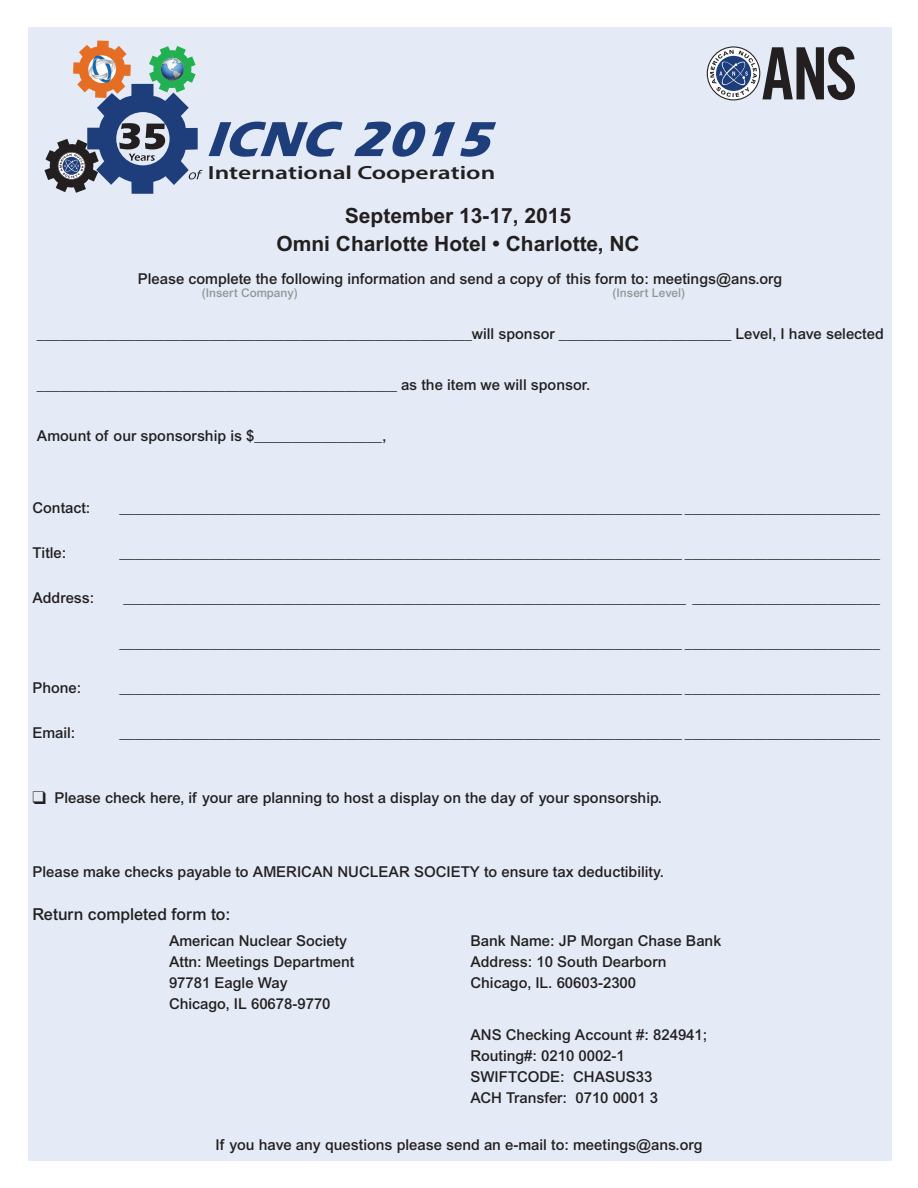
<style>
.page{position:relative;width:918px;height:1188px;background:#fff}
.page>*{position:absolute;margin:0;border:0;box-sizing:border-box;transform-origin:0 0}
.t1{font:700 21px/28.5px "Arial";color:#231f20;text-align:center}
.t2{font:600 19.05px "Myriad Pro";color:#231f20;scale:1.34 1}
.t3{font:500 16.5px "Arial";color:#231f20}
.t4{font:500 15px/21px "Arial";color:#231f20}
.t5{font:500 12px "Arial";color:#939598}
</style>
<div class="page">
<div style="left:28px;top:27px;width:864px;height:1134px;background:#e4ebf6"></div>
<svg style="left:209px;top:122px;width:134px;height:35px"></svg>
<svg style="left:354px;top:122px;width:142px;height:35px"></svg>
<svg style="left:44px;top:40px;width:159px;height:154px"></svg>
<svg style="left:707px;top:46px;width:148px;height:54px"></svg>
<p class="t2" style="left:208px;top:161px;width:216px">International Cooperation</p>
<h1 class="t1" style="left:276px;top:201px;width:365px">September 13-17, 2015<br>Omni Charlotte Hotel • Charlotte, NC</h1>
<p class="t4" style="left:138px;top:268px;width:646px">Please complete the following information and send a copy of this form to: meetings@ans.org</p>
<p class="t5" style="left:202px;top:286px;width:98px">(Insert Company)</p>
<p class="t5" style="left:613px;top:286px;width:74px">(Insert Level)</p>
<p class="t4" style="left:37px;top:323px;width:848px">__________________________________________________________will sponsor _______________________ Level, I have selected</p>
<p class="t4" style="left:37px;top:374px;width:555px">________________________________________________ as the item we will sponsor.</p>
<p class="t4" style="left:37px;top:425px;width:351px">Amount of our sponsorship is $_________________,</p>
<p class="t4" style="left:32px;top:497px;width:60px">Contact:</p>
<p class="t4" style="left:32px;top:542px;width:36px">Title:</p>
<p class="t4" style="left:32px;top:587px;width:64px">Address:</p>
<p class="t4" style="left:32px;top:677px;width:51px">Phone:</p>
<p class="t4" style="left:32px;top:722px;width:45px">Email:</p>
<p class="t4" style="left:119px;top:497px;width:762px">___________________________________________________________________________ __________________________</p>
<p class="t4" style="left:119px;top:542px;width:762px">___________________________________________________________________________ __________________________</p>
<p class="t4" style="left:124px;top:587px;width:758px">___________________________________________________________________________ _________________________</p>
<p class="t4" style="left:119px;top:632px;width:762px">___________________________________________________________________________ __________________________</p>
<p class="t4" style="left:119px;top:677px;width:762px">___________________________________________________________________________ __________________________</p>
<p class="t4" style="left:119px;top:722px;width:762px">___________________________________________________________________________ __________________________</p>
<p class="t4" style="left:32px;top:787px;width:631px">❑ Please check here, if your are planning to host a display on the day of your sponsorship.</p>
<p class="t4" style="left:32px;top:861px;width:633px">Please make checks payable to AMERICAN NUCLEAR SOCIETY to ensure tax deductibility.</p>
<p class="t3" style="left:32px;top:904px;width:200px">Return completed form to:</p>
<p class="t4" style="left:169px;top:930px;width:187px">American Nuclear Society<br>Attn: Meetings Department<br>97781 Eagle Way<br>Chicago, IL 60678-9770</p>
<p class="t4" style="left:470px;top:930px;width:252px">Bank Name: JP Morgan Chase Bank<br>Address: 10 South Dearborn<br>Chicago, IL. 60603-2300</p>
<p class="t4" style="left:470px;top:1025px;width:238px">ANS Checking Account #: 824941;<br>Routing#: 0210 0002-1<br>SWIFTCODE: CHASUS33<br>ACH Transfer: 0710 0001 3</p>
<p class="t4" style="left:216px;top:1134px;width:488px">If you have any questions please send an e-mail to: meetings@ans.org</p>
</div>
